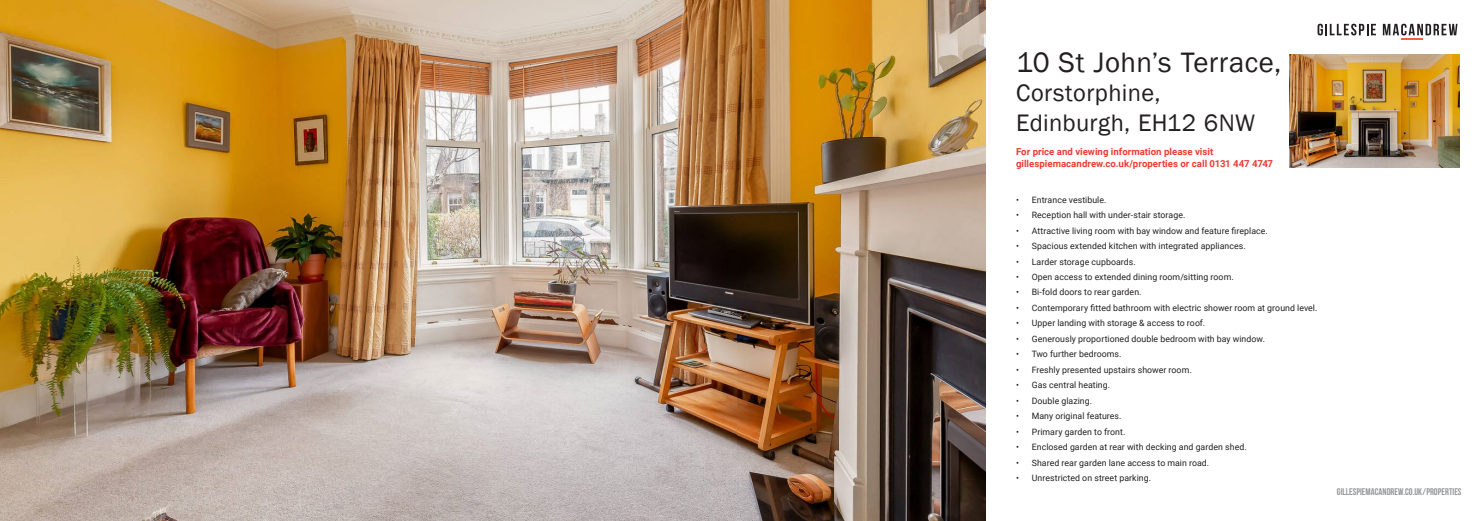
<style>
.page{position:relative;width:1474px;height:521px;background:#fff}
.page>*{position:absolute;margin:0;border:0;box-sizing:border-box;transform-origin:0 0}
._1_address{font:28.88px "Franklin Gothic";letter-spacing:.015em;color:#231f20}
._1_address-2{font:24.5px "Franklin Gothic";letter-spacing:.015em;color:#231f20}
.t1{font:700 9.62px "Roboto";color:#ee3b31}
.t2{font:9.62px "Bebas Neue";letter-spacing:.005em;color:#939598}
.t3{font:8.75px "Roboto";letter-spacing:.005em;color:#231f20}
</style>
<div class="page">
<hr style="left:1401px;top:38px;width:21px;height:2px;background:#f15e4a">
<svg style="left:1317px;top:24px;width:58px;height:11px"></svg>
<svg style="left:1382px;top:24px;width:75px;height:11px"></svg>
<img style="left:0;top:0;width:985px;height:521px">
<img style="left:1289px;top:54px;width:169px;height:113px">
<p class="_1_address" style="left:1016px;top:45px;width:267px">10 St John’s Terrace,</p>
<p class="_1_address-2" style="left:1016px;top:78px;width:146px">Corstorphine,</p>
<p class="_1_address-2" style="left:1016px;top:107px;width:241px">Edinburgh, EH12 6NW</p>
<p class="t1" style="left:1016px;top:145px;width:199px">For price and viewing information please visit</p>
<p class="t1" style="left:1016px;top:157px;width:259px">gillespiemacandrew.co.uk/properties or call 0131 447 4747</p>
<p class="t3" style="left:1016px;top:193px;width:92px">• Entrance vestibule.</p>
<p class="t3" style="left:1016px;top:209px;width:171px">• Reception hall with under-stair storage.</p>
<p class="t3" style="left:1016px;top:224px;width:253px">• Attractive living room with bay window and feature fireplace.</p>
<p class="t3" style="left:1016px;top:240px;width:231px">• Spacious extended kitchen with integrated appliances.</p>
<p class="t3" style="left:1016px;top:255px;width:121px">• Larder storage cupboards.</p>
<p class="t3" style="left:1016px;top:271px;width:219px">• Open access to extended dining room/sitting room.</p>
<p class="t3" style="left:1016px;top:286px;width:127px">• Bi-fold doors to rear garden.</p>
<p class="t3" style="left:1016px;top:302px;width:303px">• Contemporary fitted bathroom with electric shower room at ground level.</p>
<p class="t3" style="left:1016px;top:317px;width:190px">• Upper landing with storage &amp; access to roof.</p>
<p class="t3" style="left:1016px;top:333px;width:250px">• Generously proportioned double bedroom with bay window.</p>
<p class="t3" style="left:1016px;top:348px;width:107px">• Two further bedrooms.</p>
<p class="t3" style="left:1016px;top:363px;width:177px">• Freshly presented upstairs shower room.</p>
<p class="t3" style="left:1016px;top:379px;width:96px">• Gas central heating.</p>
<p class="t3" style="left:1016px;top:394px;width:78px">• Double glazing.</p>
<p class="t3" style="left:1016px;top:410px;width:107px">• Many original features.</p>
<p class="t3" style="left:1016px;top:425px;width:111px">• Primary garden to front.</p>
<p class="t3" style="left:1016px;top:441px;width:232px">• Enclosed garden at rear with decking and garden shed.</p>
<p class="t3" style="left:1016px;top:456px;width:195px">• Shared rear garden lane access to main road.</p>
<p class="t3" style="left:1016px;top:472px;width:137px">• Unrestricted on street parking.</p>
<p class="t2" style="left:1336px;top:486px;width:126px">GILLESPIEMACANDREW.CO.UK/PROPERTIES</p>
</div>
